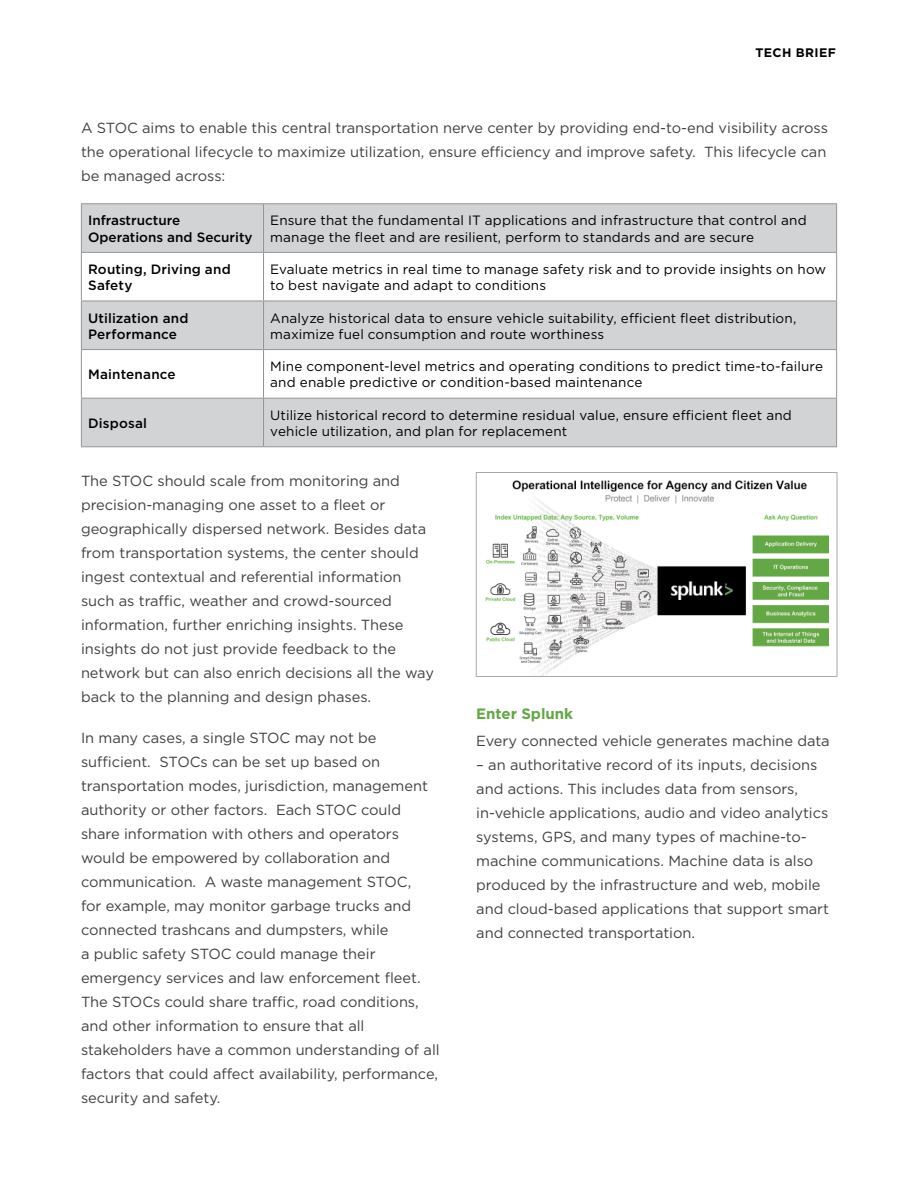
<style>
.page{position:relative;width:918px;height:1188px;background:#fff}
.page>*{position:absolute;margin:0;border:0;box-sizing:border-box;transform-origin:0 0}
.Green_Subheads{font:700 15px "Gotham";letter-spacing:-.005em;color:#62a844}
.Body_Text{font:14.7px/24px "Gotham";letter-spacing:-.005em;color:#414042}
.Table_Level_2{font:13.5px/16.2px "Gotham";letter-spacing:.01em;color:#000}
.Table_Level_2-2{font:500 13.5px/16.2px "Gotham";letter-spacing:.005em;color:#000}
.t1{font:700 12.3px "Gotham";letter-spacing:.03em;color:#000}
</style>
<div class="page">
<svg style="left:82px;top:204px;width:754px;height:242px;fill:#d1d3d4"></svg>
<hr style="left:81px;top:203px;width:183px;height:1px;background:#939598">
<hr style="left:81px;top:204px;width:1px;height:48px;background:#939598">
<hr style="left:264px;top:203px;width:573px;height:1px;background:#939598">
<hr style="left:263px;top:204px;width:1px;height:48px;background:#939598">
<hr style="left:836px;top:204px;width:1px;height:48px;background:#939598">
<hr style="left:81px;top:252px;width:183px;height:1px;background:#939598">
<hr style="left:81px;top:253px;width:1px;height:48px;background:#939598">
<hr style="left:264px;top:252px;width:573px;height:1px;background:#939598">
<hr style="left:263px;top:253px;width:1px;height:48px;background:#939598">
<hr style="left:836px;top:253px;width:1px;height:48px;background:#939598">
<hr style="left:81px;top:301px;width:183px;height:1px;background:#939598">
<hr style="left:81px;top:301px;width:1px;height:48px;background:#939598">
<hr style="left:264px;top:301px;width:573px;height:1px;background:#939598">
<hr style="left:263px;top:301px;width:1px;height:48px;background:#939598">
<hr style="left:836px;top:301px;width:1px;height:48px;background:#939598">
<hr style="left:81px;top:349px;width:183px;height:1px;background:#939598">
<hr style="left:81px;top:350px;width:1px;height:48px;background:#939598">
<hr style="left:264px;top:349px;width:573px;height:1px;background:#939598">
<hr style="left:263px;top:350px;width:1px;height:48px;background:#939598">
<hr style="left:836px;top:350px;width:1px;height:48px;background:#939598">
<hr style="left:81px;top:398px;width:183px;height:1px;background:#939598">
<hr style="left:81px;top:399px;width:1px;height:47px;background:#939598">
<hr style="left:264px;top:398px;width:573px;height:1px;background:#939598">
<hr style="left:263px;top:399px;width:1px;height:47px;background:#939598">
<hr style="left:836px;top:399px;width:1px;height:47px;background:#939598">
<hr style="left:81px;top:446px;width:183px;height:1px;background:#939598">
<hr style="left:264px;top:446px;width:573px;height:1px;background:#939598">
<img style="left:485px;top:480px;width:343px;height:195px">
<div style="left:476px;top:472px;width:361px;height:205px;border:1px solid #a7a9ac"></div>
<p class="t1" style="left:756px;top:44px;width:82px">TECH BRIEF</p>
<p class="Body_Text" style="left:81px;top:116px;width:749px;text-align:justify">A STOC aims to enable this central transportation nerve center by providing end-to-end visibility across the operational lifecycle to maximize utilization, ensure efficiency and improve safety. This lifecycle can be managed across:</p>
<p class="Table_Level_2-2" style="left:88px;top:212px;width:166px">Infrastructure<br>Operations and Security</p>
<p class="Table_Level_2" style="left:270px;top:212px;width:538px">Ensure that the fundamental IT applications and infrastructure that control and manage the fleet and are resilient, perform to standards and are secure</p>
<p class="Table_Level_2-2" style="left:88px;top:261px;width:144px">Routing, Driving and<br>Safety</p>
<p class="Table_Level_2" style="left:270px;top:261px;width:558px">Evaluate metrics in real time to manage safety risk and to provide insights on how to best navigate and adapt to conditions</p>
<p class="Table_Level_2-2" style="left:88px;top:310px;width:102px">Utilization and<br>Performance</p>
<p class="Table_Level_2" style="left:270px;top:309px;width:528px">Analyze historical data to ensure vehicle suitability, efficient fleet distribution, maximize fuel consumption and route worthiness</p>
<p class="Table_Level_2-2" style="left:88px;top:366px;width:89px">Maintenance</p>
<p class="Table_Level_2" style="left:270px;top:358px;width:554px">Mine component-level metrics and operating conditions to predict time-to-failure and enable predictive or condition-based maintenance</p>
<p class="Table_Level_2-2" style="left:88px;top:415px;width:60px">Disposal</p>
<p class="Table_Level_2" style="left:270px;top:407px;width:523px">Utilize historical record to determine residual value, ensure efficient fleet and vehicle utilization, and plan for replacement</p>
<p class="Body_Text" style="left:81px;top:469px;width:355px">The STOC should scale from monitoring and precision-managing one asset to a fleet or geographically dispersed network. Besides data from transportation systems, the center should ingest contextual and referential information such as traffic, weather and crowd-sourced information, further enriching insights. These insights do not just provide feedback to the network but can also enrich decisions all the way back to the planning and design phases.</p>
<p class="Body_Text" style="left:81px;top:725px;width:360px">In many cases, a single STOC may not be sufficient. STOCs can be set up based on transportation modes, jurisdiction, management authority or other factors. Each STOC could share information with others and operators would be empowered by collaboration and communication. A waste management STOC,<br>for example, may monitor garbage trucks and connected trashcans and dumpsters, while<br>a public safety STOC could manage their emergency services and law enforcement fleet.<br>The STOCs could share traffic, road conditions, and other information to ensure that all stakeholders have a common understanding of all factors that could affect availability, performance, security and safety.</p>
<p class="Green_Subheads" style="left:476px;top:704px;width:98px">Enter Splunk</p>
<p class="Body_Text" style="left:476px;top:729px;width:355px">Every connected vehicle generates machine data</p>
<p class="Body_Text" style="left:476px;top:753px;width:354px">– an authoritative record of its inputs, decisions and actions. This includes data from sensors, in-vehicle applications, audio and video analytics systems, GPS, and many types of machine-to&shy;machine communications. Machine data is also produced by the infrastructure and web, mobile and cloud-based applications that support smart and connected transportation.</p>
</div>
